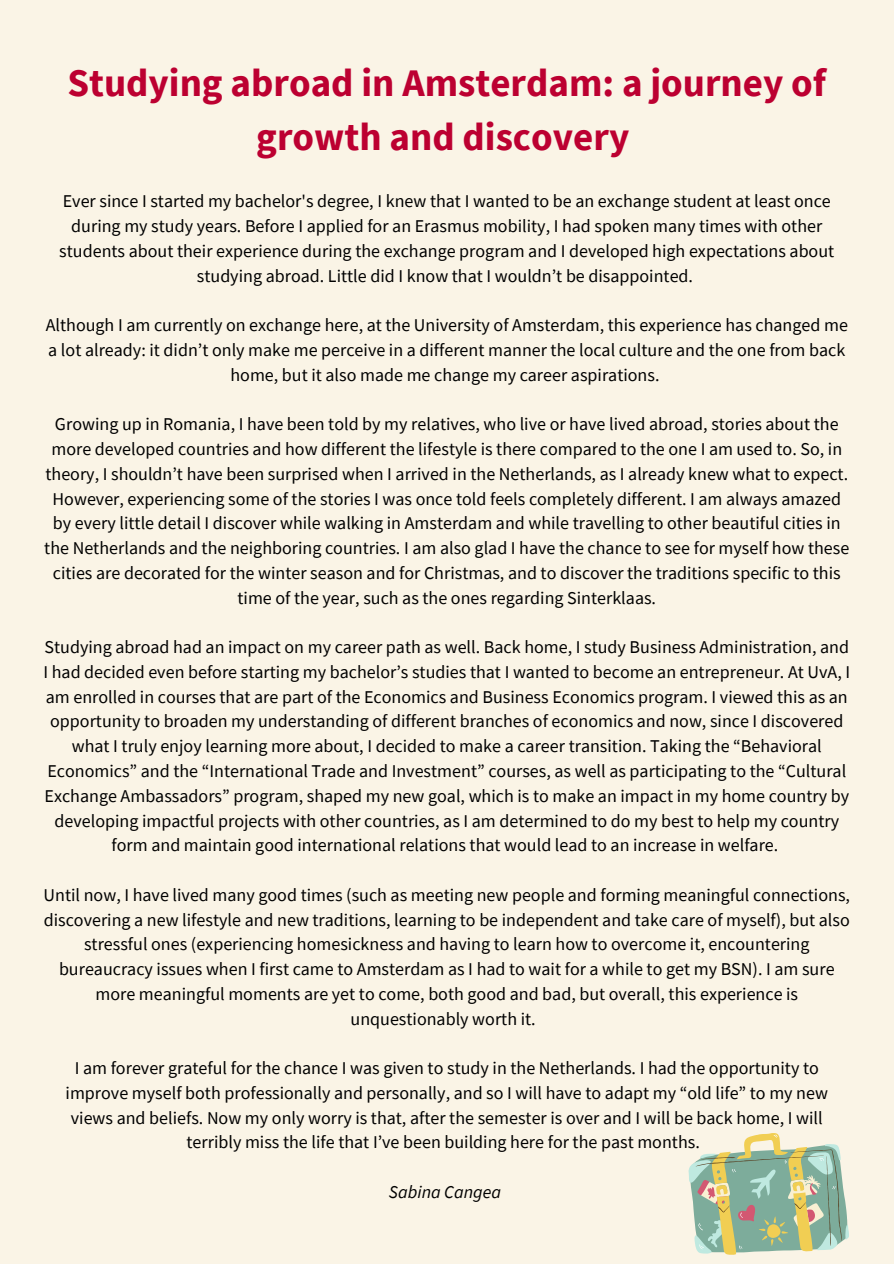
<style>
.page{position:relative;width:894px;height:1264px;background:#fff}
.page>*{position:absolute;margin:0;border:0;box-sizing:border-box;transform-origin:0 0}
.t1{font:700 39px/54px "Source Sans Pro";color:#bc0031;text-align:center}
.t2{font:18px/24.8px "Source Sans Pro";color:#000;text-align:center}
.t3{font:italic 18px "Source Sans Pro";color:#000}
</style>
<div class="page">
<div style="left:0;top:0;width:893px;height:1263px;background:#faf4e6"></div>
<svg style="left:688px;top:1133px;width:161px;height:122px"></svg>
<h1 class="t1" style="left:67px;top:55px;width:760px">Studying abroad in Amsterdam: a journey of growth and discovery</h1>
<p class="t2" style="left:59px;top:189px;width:776px">Ever since I started my bachelor's degree, I knew that I wanted to be an exchange student at least once during my study years. Before I applied for an Erasmus mobility, I had spoken many times with other students about their experience during the exchange program and I developed high expectations about studying abroad. Little did I know that I wouldn’t be disappointed.</p>
<p class="t2" style="left:46px;top:312px;width:803px">Although I am currently on exchange here, at the University of Amsterdam, this experience has changed me a lot already: it didn’t only make me perceive in a different manner the local culture and the one from back home, but it also made me change my career aspirations.</p>
<p class="t2" style="left:44px;top:411px;width:806px">Growing up in Romania, I have been told by my relatives, who live or have lived abroad, stories about the more developed countries and how different the lifestyle is there compared to the one I am used to. So, in theory, I shouldn’t have been surprised when I arrived in the Netherlands, as I already knew what to expect.<br>However, experiencing some of the stories I was once told feels completely different. I am always amazed by every little detail I discover while walking in Amsterdam and while travelling to other beautiful cities in the Netherlands and the neighboring countries. I am also glad I have the chance to see for myself how these cities are decorated for the winter season and for Christmas, and to discover the traditions specific to this time of the year, such as the ones regarding Sinterklaas.</p>
<p class="t2" style="left:43px;top:634px;width:808px">Studying abroad had an impact on my career path as well. Back home, I study Business Administration, and I had decided even before starting my bachelor’s studies that I wanted to become an entrepreneur. At UvA, I am enrolled in courses that are part of the Economics and Business Economics program. I viewed this as an opportunity to broaden my understanding of different branches of economics and now, since I discovered what I truly enjoy learning more about, I decided to make a career transition. Taking the “Behavioral Economics” and the “International Trade and Investment” courses, as well as participating to the “Cultural Exchange Ambassadors” program, shaped my new goal, which is to make an impact in my home country by developing impactful projects with other countries, as I am determined to do my best to help my country form and maintain good international relations that would lead to an increase in welfare.</p>
<p class="t2" style="left:44px;top:882px;width:807px">Until now, I have lived many good times (such as meeting new people and forming meaningful connections, discovering a new lifestyle and new traditions, learning to be independent and take care of myself), but also stressful ones (experiencing homesickness and having to learn how to overcome it, encountering bureaucracy issues when I first came to Amsterdam as I had to wait for a while to get my BSN). I am sure more meaningful moments are yet to come, both good and bad, but overall, this experience is unquestionably worth it.</p>
<p class="t2" style="left:66px;top:1055px;width:763px">I am forever grateful for the chance I was given to study in the Netherlands. I had the opportunity to improve myself both professionally and personally, and so I will have to adapt my “old life” to my new views and beliefs. Now my only worry is that, after the semester is over and I will be back home, I will terribly miss the life that I’ve been building here for the past months.</p>
<p class="t3" style="left:389px;top:1180px;width:114px">Sabina Cangea</p>
</div>
